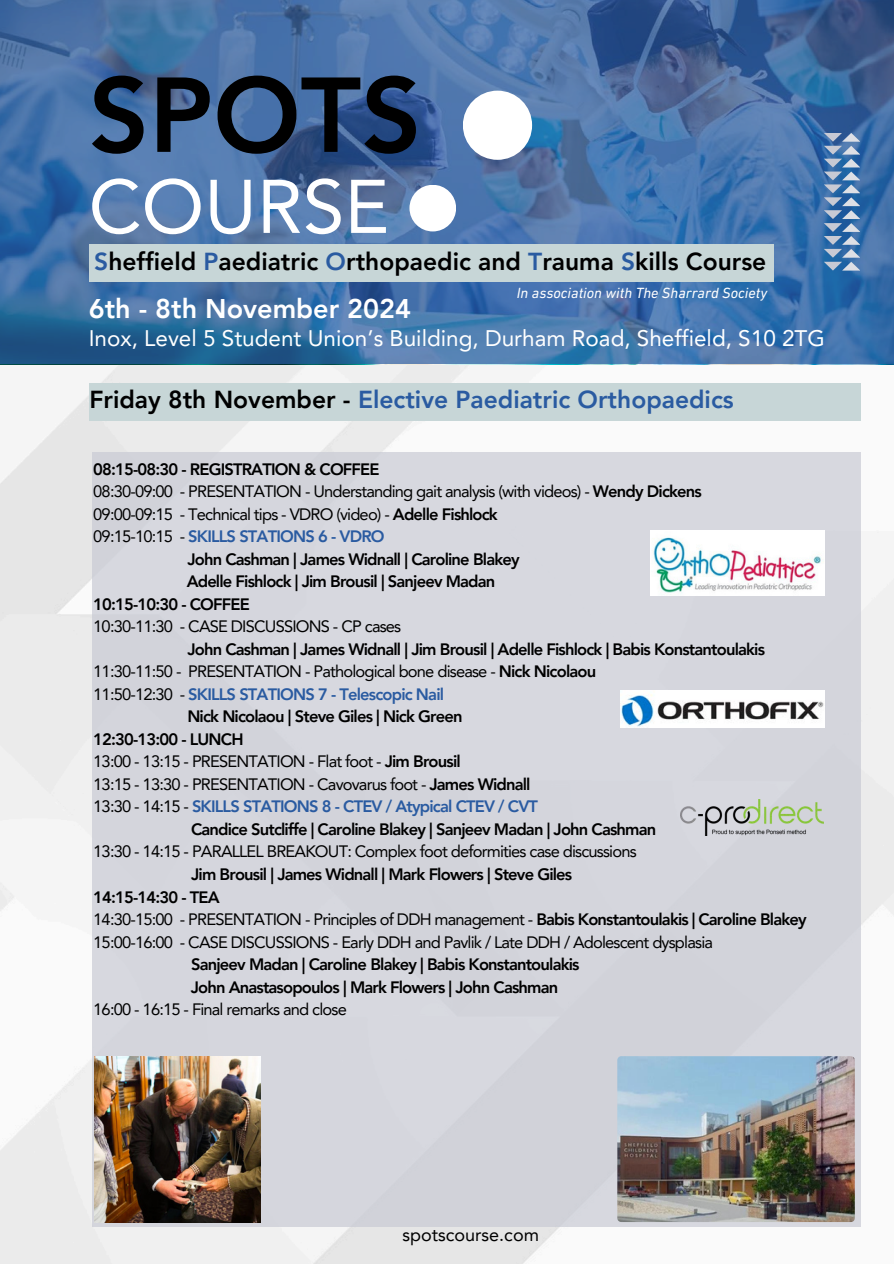
<style>
.page{position:relative;width:894px;height:1264px;background:#fff}
.page>*{position:absolute;margin:0;border:0;box-sizing:border-box;transform-origin:0 0}
.t1{font:800 105px "Avenir LT Pro";color:#000}
.t2{font:75px "Avenir LT Pro";color:#fff}
.t3{font:800 27px "Avenir LT Pro";color:#fff}
.t4{font:800 24.6px "Avenir LT Pro";color:#000}
.t5{font:800 24.6px "Avenir LT Pro";color:#2a5ba1}
.t6{font:22.5px "Avenir LT Pro";color:#fff}
.t7{font:18px "Avenir LT Pro";color:#000}
.t8{font:16.5px/22.5px "Avenir LT Pro";letter-spacing:-.05em;color:#000}
.t9{font:800 16.5px/22.5px "Avenir LT Pro";letter-spacing:-.05em;color:#000}
.t10{font:800 16.5px "Avenir LT Pro";letter-spacing:-.05em;color:#2a5ba1}
.t11{font:italic 15px "DIN Next LT Pro";color:#fff}
.s1{color:#2a5ba1}
.s2{color:#000}
.s3{font-weight:800}
.s4{font-weight:400;color:#000}
</style>
<div class="page">
<img style="left:0;top:364px;width:893px;height:899px">
<div style="left:92px;top:453px;width:768px;height:773px;background:#d5d6dd"></div>
<div style="left:89px;top:383px;width:771px;height:38px;background:#c7d6d7"></div>
<svg style="left:0;top:0;width:893px;height:364px;background:#4570a5"></svg>
<svg style="left:823px;top:133px;width:36px;height:137px;background:#668db8"></svg>
<div style="left:463px;top:91px;width:69px;height:69px;background:#fff;border-radius:50%"></div>
<div style="left:409px;top:185px;width:47px;height:46px;background:#fff;border-radius:50%"></div>
<div style="left:89px;top:244px;width:685px;height:37px;background:#c7d6d7"></div>
<img style="left:617px;top:1056px;width:237px;height:165px;border-radius:4px">
<img style="left:94px;top:1056px;width:166px;height:165px">
<img style="left:650px;top:530px;width:173px;height:65px">
<img style="left:620px;top:690px;width:204px;height:37px">
<img style="left:680px;top:799px;width:143px;height:36px">
<h1 class="t1" style="left:89px;top:72px;width:334px">SPOTS</h1>
<h1 class="t2" style="left:89px;top:176px;width:302px">COURSE</h1>
<h3 class="t4" style="left:94px;top:252px;width:673px"><span class="s1">S</span>heffield <span class="s1">P</span>aediatric <span class="s1">O</span>rthopaedic and <span class="s1">T</span>rauma <span class="s1">S</span>kills Course</h3>
<p class="t3" style="left:89px;top:297px;width:324px">6th - 8th November 2024</p>
<p class="t6" style="left:89px;top:329px;width:737px">Inox, Level 5 Student Union’s Building, Durham Road, Sheffield, S10 2TG</p>
<p class="t11" style="left:516px;top:287px;width:252px">In association with The Sharrard Society</p>
<h3 class="t5" style="left:89px;top:389px;width:645px"><span class="s2">Friday 8th November -</span> Elective Paediatric Orthopaedics</h3>
<p class="t9" style="left:93px;top:459px;width:288px">08:15-08:30 - REGISTRATION &amp; COFFEE</p>
<p class="t8" style="left:93px;top:482px;width:610px">08:30-09:00 - PRESENTATION - Understanding gait analysis (with videos) - <span class="s3">Wendy Dickens</span></p>
<p class="t8" style="left:93px;top:504px;width:406px">09:00-09:15 - Technical tips - VDRO (video) - <span class="s3">Adelle Fishlock</span></p>
<p class="t10" style="left:93px;top:530px;width:293px"><span class="s4">09:15-10:15 -</span> SKILLS STATIONS 6 - VDRO</p>
<p class="t9" style="left:187px;top:549px;width:333px">John Cashman | James Widnall | Caroline Blakey</p>
<p class="t9" style="left:187px;top:572px;width:310px">Adelle Fishlock | Jim Brousil | Sanjeev Madan</p>
<p class="t9" style="left:93px;top:594px;width:158px">10:15-10:30 - COFFEE</p>
<p class="t8" style="left:93px;top:617px;width:309px">10:30-11:30 - CASE DISCUSSIONS - CP cases</p>
<p class="t9" style="left:187px;top:639px;width:579px">John Cashman | James Widnall | Jim Brousil | Adelle Fishlock | Babis Konstantoulakis</p>
<p class="t8" style="left:93px;top:662px;width:504px">11:30-11:50 - PRESENTATION - Pathological bone disease - <span class="s3">Nick Nicolaou</span></p>
<p class="t10" style="left:93px;top:687px;width:352px"><span class="s4">11:50-12:30 -</span> SKILLS STATIONS 7 - Telescopic Nail</p>
<p class="t9" style="left:187px;top:707px;width:277px">Nick Nicolaou | Steve Giles | Nick Green</p>
<p class="t9" style="left:93px;top:729px;width:152px">12:30-13:00 - LUNCH</p>
<p class="t8" style="left:93px;top:752px;width:369px">13:00 - 13:15 - PRESENTATION - Flat foot - <span class="s3">Jim Brousil</span></p>
<p class="t8" style="left:93px;top:774px;width:438px">13:15 - 13:30 - PRESENTATION - Cavovarus foot - <span class="s3">James Widnall</span></p>
<p class="t10" style="left:93px;top:800px;width:446px"><span class="s4">13:30 - 14:15 -</span> SKILLS STATIONS 8 - CTEV / Atypical CTEV / CVT</p>
<p class="t9" style="left:191px;top:819px;width:466px">Candice Sutcliffe | Caroline Blakey | Sanjeev Madan | John Cashman</p>
<p class="t8" style="left:93px;top:842px;width:545px">13:30 - 14:15 - PARALLEL BREAKOUT: Complex foot deformities case discussions</p>
<p class="t8" style="left:93px;top:864px;width:714px;text-indent:98px"><span class="s3">Jim Brousil | James Widnall | Mark Flowers | Steve Giles<br>14:15-14:30 - TEA<br></span>14:30-15:00 - PRESENTATION - Principles of DDH management - <span class="s3">Babis Konstantoulakis | Caroline Blakey </span>15:00-16:00 - CASE DISCUSSIONS - Early DDH and Pavlik / Late DDH / Adolescent dysplasia</p>
<p class="t9" style="left:191px;top:954px;width:390px">Sanjeev Madan | Caroline Blakey | Babis Konstantoulakis<br>John Anastasopoulos | Mark Flowers | John Cashman</p>
<p class="t8" style="left:93px;top:999px;width:255px">16:00 - 16:15 - Final remarks and close</p>
<p class="t7" style="left:402px;top:1227px;width:138px">spotscourse.com</p>
</div>
